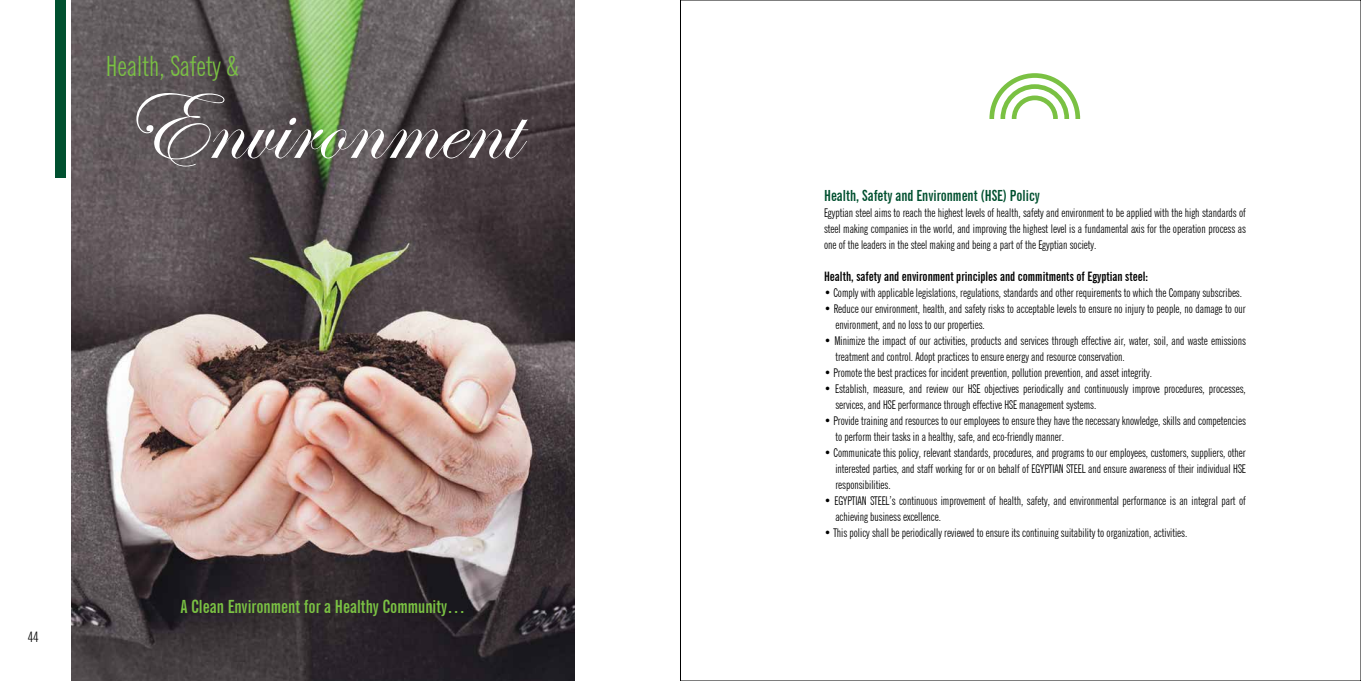
<style>
.page{position:relative;width:1361px;height:681px;background:#fff}
.page>*{position:absolute;margin:0;border:0;box-sizing:border-box;transform-origin:0 0}
.t1{font:105px "Edwardian Script ITC";color:#fff;scale:.95 1}
.t2{font:extra-condensed 28px "News Gothic BT";letter-spacing:.01em;color:#7ac143}
.t3{font:700 extra-condensed 18.2px "News Gothic BT";color:#7ac143}
.t4{font:700 extra-condensed 15.4px "News Gothic BT";color:#00502f}
.t5{font:extra-condensed 14.4px "News Gothic BT";color:#000}
.t6{font:700 extra-condensed 13px "News Gothic BT";color:#000}
.t7{font:extra-condensed 12px/16px "News Gothic BT";color:#000}
</style>
<div class="page">
<img style="left:71px;top:0;width:503px;height:680px">
<div style="left:55px;top:0;width:11px;height:177px;background:#00502f"></div>
<svg style="left:989px;top:73px;width:91px;height:45px"></svg>
<h2 class="t2" style="left:106px;top:49px;width:134px">Health, Safety &amp;</h2>
<h1 class="t1" style="left:121px;top:68px;width:419px">Environment</h1>
<p class="t5" style="left:28px;top:628px;width:13px">44</p>
<h3 class="t3" style="left:180px;top:595px;width:286px">A Clean Environment for a Healthy Community…</h3>
<p class="t4" style="left:824px;top:186px;width:217px">Health, Safety and Environment (HSE) Policy</p>
<p class="t7" style="left:824px;top:204px;width:423px;text-align:justify">Egyptian steel aims to reach the highest levels of health, safety and environment to be applied with the high standards of steel making companies in the world, and improving the highest level is a fundamental axis for the operation process as one of the leaders in the steel making and being a part of the Egyptian society.</p>
<p class="t6" style="left:824px;top:268px;width:325px">Health, safety and environment principles and commitments of Egyptian steel:</p>
<p class="t7" style="left:824px;top:284px;width:419px">• Comply with applicable legislations, regulations, standards and other requirements to which the Company subscribes.</p>
<p class="t7" style="left:835px;top:300px;width:412px;text-indent:-11px">• Reduce our environment, health, and safety risks to acceptable levels to ensure no injury to people, no damage to our environment, and no loss to our properties.</p>
<p class="t7" style="left:835px;top:332px;width:412px;text-indent:-11px">• Minimize the impact of our activities, products and services through effective air, water, soil, and waste emissions treatment and control. Adopt practices to ensure energy and resource conservation.</p>
<p class="t7" style="left:824px;top:364px;width:329px">• Promote the best practices for incident prevention, pollution prevention, and asset integrity.</p>
<p class="t7" style="left:835px;top:380px;width:412px;text-indent:-11px">• Establish, measure, and review our HSE objectives periodically and continuously improve procedures, processes, services, and HSE performance through effective HSE management systems.</p>
<p class="t7" style="left:835px;top:412px;width:412px;text-indent:-11px">• Provide training and resources to our employees to ensure they have the necessary knowledge, skills and competencies to perform their tasks in a healthy, safe, and eco-friendly manner.</p>
<p class="t7" style="left:835px;top:444px;width:412px;text-align:justify;text-indent:-11px">• Communicate this policy, relevant standards, procedures, and programs to our employees, customers, suppliers, other interested parties, and staff working for or on behalf of EGYPTIAN STEEL and ensure awareness of their individual HSE responsibilities.</p>
<p class="t7" style="left:835px;top:492px;width:412px;text-indent:-11px">• EGYPTIAN STEEL’s continuous improvement of health, safety, and environmental performance is an integral part of achieving business excellence.</p>
<p class="t7" style="left:824px;top:524px;width:365px">• This policy shall be periodically reviewed to ensure its continuing suitability to organization, activities.</p>
</div>
